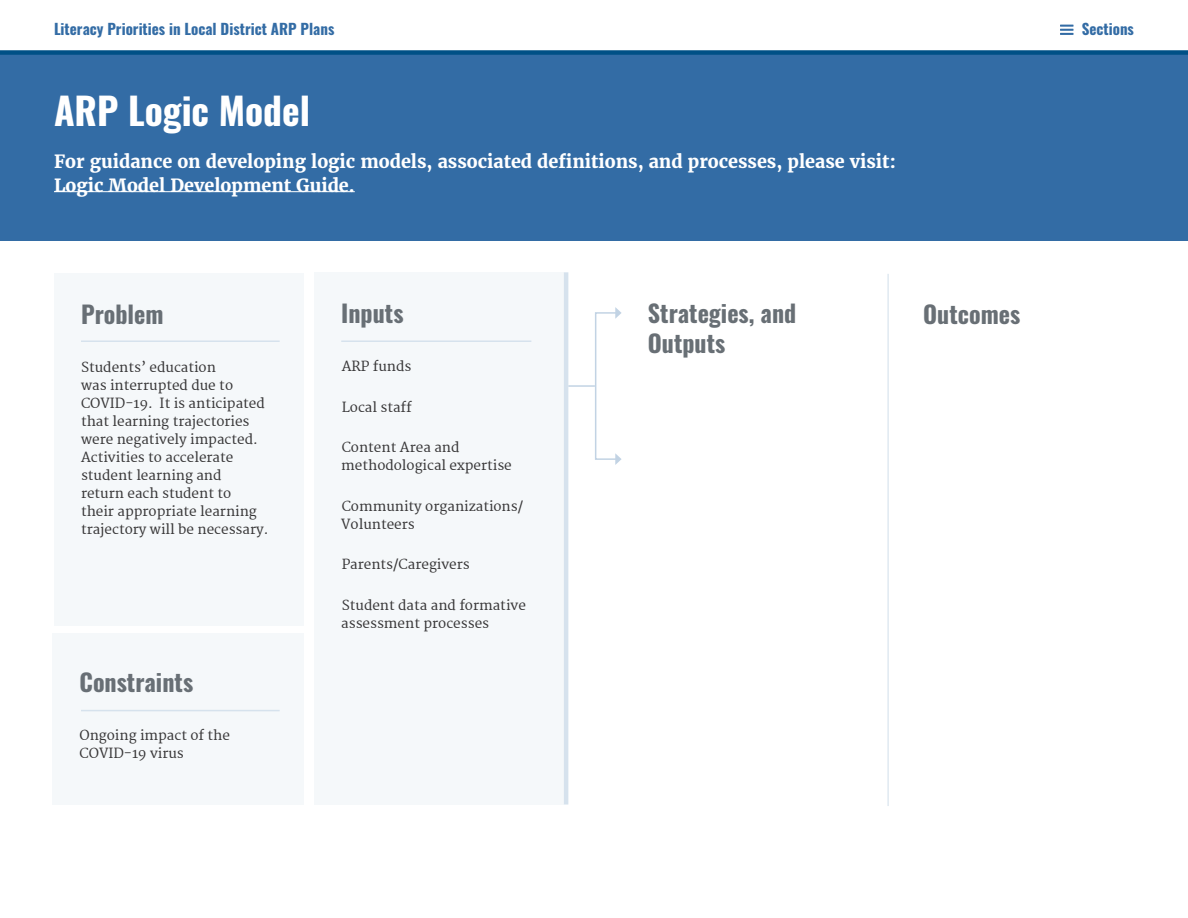
<style>
.page{position:relative;width:1188px;height:918px;background:#fff}
.page>*{position:absolute;margin:0;border:0;box-sizing:border-box;transform-origin:0 0}
.t1{font:700 37.5px "Oswald";color:#fff}
.t2{font:700 24px/30px "Oswald";color:#686f75}
.large{font:700 18px/24px "Merriweather";color:#fff}
.t3{font:700 15px "Oswald";color:#336ca5}
.t4{font:13.5px/18px "Merriweather";color:#373637}
</style>
<div class="page">
<div style="left:0;top:55px;width:1188px;height:186px;background:#336ca5"></div>
<hr style="left:54px;top:191px;width:301px;height:1px;background:#fff">
<div style="left:54px;top:273px;width:250px;height:353px;background:#f5f8fa"></div>
<div style="left:52px;top:633px;width:252px;height:172px;background:#f5f8fa"></div>
<div style="left:314px;top:272px;width:250px;height:533px;background:#f5f8fa"></div>
<div style="left:595px;top:312px;width:22px;height:148px;border:2px solid #c2d3e4"></div>
<svg style="left:615px;top:307px;width:7px;height:12px"></svg>
<svg style="left:615px;top:453px;width:7px;height:12px"></svg>
<hr style="left:568px;top:385px;width:27px;height:2px;background:#c2d3e4">
<div style="left:0;top:50px;width:1188px;height:5px;background:#005086"></div>
<hr style="left:341px;top:340px;width:190px;height:2px;background:#d6e2ed">
<hr style="left:81px;top:340px;width:199px;height:2px;background:#d6e2ed">
<hr style="left:81px;top:710px;width:199px;height:1px;background:#d6e2ed">
<hr style="left:564px;top:272px;width:4px;height:533px;background:#d6e2ed">
<hr style="left:887px;top:274px;width:2px;height:532px;background:#e0e9f1">
<svg style="left:1060px;top:25px;width:14px;height:10px"></svg>
<p class="t3" style="left:54px;top:21px;width:282px">Literacy Priorities in Local District ARP Plans</p>
<p class="t3" style="left:1082px;top:21px;width:54px">Sections</p>
<h1 class="t1" style="left:54px;top:91px;width:258px">ARP Logic Model</h1>
<p class="large" style="left:54px;top:149px;width:843px">For guidance on developing logic models, associated definitions, and processes, please visit:<br>Logic Model Development Guide.</p>
<h2 class="t2" style="left:81px;top:301px;width:84px">Problem</h2>
<p class="t4" style="left:81px;top:358px;width:189px">Students’ education<br>was interrupted due to<br>COVID-19. It is anticipated that learning trajectories were negatively impacted.<br>Activities to accelerate student learning and<br>return each student to<br>their appropriate learning trajectory will be necessary.</p>
<h2 class="t2" style="left:80px;top:668px;width:115px">Constraints</h2>
<p class="t4" style="left:80px;top:726px;width:152px">Ongoing impact of the<br>COVID-19 virus</p>
<h2 class="t2" style="left:341px;top:300px;width:64px">Inputs</h2>
<p class="t4" style="left:342px;top:358px;width:71px">ARP funds</p>
<p class="t4" style="left:342px;top:398px;width:71px">Local staff</p>
<p class="t4" style="left:341px;top:439px;width:172px">Content Area and methodological expertise</p>
<p class="t4" style="left:341px;top:497px;width:183px">Community organizations/<br>Volunteers</p>
<p class="t4" style="left:342px;top:556px;width:130px">Parents/Caregivers</p>
<p class="t4" style="left:341px;top:596px;width:186px">Student data and formative assessment processes</p>
<h2 class="t2" style="left:648px;top:299px;width:150px">Strategies, and<br>Outputs</h2>
<h2 class="t2" style="left:923px;top:301px;width:99px">Outcomes</h2>
</div>
